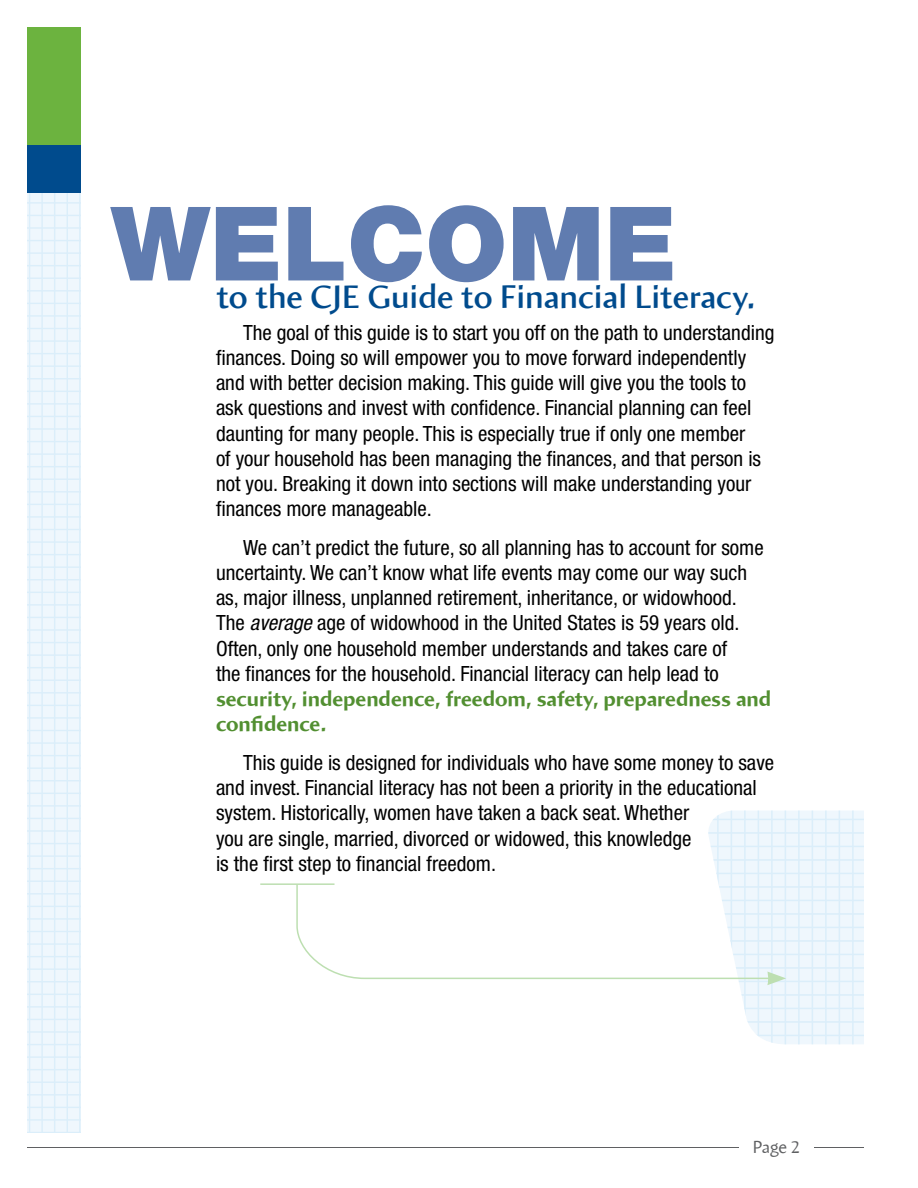
<style>
.page{position:relative;width:918px;height:1188px;background:#fff}
.page>*{position:absolute;margin:0;border:0;box-sizing:border-box;transform-origin:0 0}
.t1{font:900 102.9px "Helvetica Neue LT Std";color:#607cb0}
.t2{font:600 32.85px "Amira";color:#004b8d}
.t3{font:condensed 21px/25.2px "Helvetica Neue LT Std";color:#000}
.t4{font:700 21px/25.2px "Amira";color:#528f31}
.t5{font:18px "Amira";color:#5f6062}
.s1{font-style:italic}
</style>
<div class="page">
<hr style="left:27px;top:1147px;width:837px;height:1px;background:#5f6062">
<div style="left:739px;top:1132px;width:74px;height:28px;background:#fff"></div>
<div style="left:27px;top:27px;width:54px;height:1105px;background:#eff7fd"></div>
<hr style="left:27px;top:202px;width:54px;height:2px;background:#dbeefa">
<hr style="left:27px;top:215px;width:54px;height:1px;background:#dbeefa">
<hr style="left:27px;top:227px;width:54px;height:2px;background:#dbeefa">
<hr style="left:27px;top:240px;width:54px;height:1px;background:#dbeefa">
<hr style="left:27px;top:252px;width:54px;height:2px;background:#dbeefa">
<hr style="left:27px;top:265px;width:54px;height:1px;background:#dbeefa">
<hr style="left:27px;top:278px;width:54px;height:1px;background:#dbeefa">
<hr style="left:27px;top:290px;width:54px;height:2px;background:#dbeefa">
<hr style="left:27px;top:303px;width:54px;height:1px;background:#dbeefa">
<hr style="left:27px;top:315px;width:54px;height:2px;background:#dbeefa">
<hr style="left:27px;top:328px;width:54px;height:1px;background:#dbeefa">
<hr style="left:27px;top:340px;width:54px;height:2px;background:#dbeefa">
<hr style="left:27px;top:353px;width:54px;height:1px;background:#dbeefa">
<hr style="left:27px;top:365px;width:54px;height:2px;background:#dbeefa">
<hr style="left:27px;top:378px;width:54px;height:1px;background:#dbeefa">
<hr style="left:27px;top:391px;width:54px;height:1px;background:#dbeefa">
<hr style="left:27px;top:403px;width:54px;height:2px;background:#dbeefa">
<hr style="left:27px;top:416px;width:54px;height:1px;background:#dbeefa">
<hr style="left:27px;top:428px;width:54px;height:2px;background:#dbeefa">
<hr style="left:27px;top:441px;width:54px;height:1px;background:#dbeefa">
<hr style="left:27px;top:453px;width:54px;height:2px;background:#dbeefa">
<hr style="left:27px;top:466px;width:54px;height:1px;background:#dbeefa">
<hr style="left:27px;top:479px;width:54px;height:1px;background:#dbeefa">
<hr style="left:27px;top:491px;width:54px;height:2px;background:#dbeefa">
<hr style="left:27px;top:504px;width:54px;height:1px;background:#dbeefa">
<hr style="left:27px;top:516px;width:54px;height:2px;background:#dbeefa">
<hr style="left:27px;top:529px;width:54px;height:1px;background:#dbeefa">
<hr style="left:27px;top:541px;width:54px;height:2px;background:#dbeefa">
<hr style="left:27px;top:554px;width:54px;height:1px;background:#dbeefa">
<hr style="left:27px;top:566px;width:54px;height:2px;background:#dbeefa">
<hr style="left:27px;top:579px;width:54px;height:1px;background:#dbeefa">
<hr style="left:27px;top:592px;width:54px;height:1px;background:#dbeefa">
<hr style="left:27px;top:604px;width:54px;height:2px;background:#dbeefa">
<hr style="left:27px;top:617px;width:54px;height:1px;background:#dbeefa">
<hr style="left:27px;top:629px;width:54px;height:2px;background:#dbeefa">
<hr style="left:27px;top:642px;width:54px;height:1px;background:#dbeefa">
<hr style="left:27px;top:654px;width:54px;height:2px;background:#dbeefa">
<hr style="left:27px;top:667px;width:54px;height:1px;background:#dbeefa">
<hr style="left:27px;top:680px;width:54px;height:1px;background:#dbeefa">
<hr style="left:27px;top:692px;width:54px;height:2px;background:#dbeefa">
<hr style="left:27px;top:705px;width:54px;height:1px;background:#dbeefa">
<hr style="left:27px;top:717px;width:54px;height:2px;background:#dbeefa">
<hr style="left:27px;top:730px;width:54px;height:1px;background:#dbeefa">
<hr style="left:27px;top:742px;width:54px;height:2px;background:#dbeefa">
<hr style="left:27px;top:755px;width:54px;height:1px;background:#dbeefa">
<hr style="left:27px;top:767px;width:54px;height:2px;background:#dbeefa">
<hr style="left:27px;top:780px;width:54px;height:1px;background:#dbeefa">
<hr style="left:27px;top:793px;width:54px;height:1px;background:#dbeefa">
<hr style="left:27px;top:805px;width:54px;height:2px;background:#dbeefa">
<hr style="left:27px;top:818px;width:54px;height:1px;background:#dbeefa">
<hr style="left:27px;top:830px;width:54px;height:2px;background:#dbeefa">
<hr style="left:27px;top:843px;width:54px;height:1px;background:#dbeefa">
<hr style="left:27px;top:855px;width:54px;height:2px;background:#dbeefa">
<hr style="left:27px;top:868px;width:54px;height:1px;background:#dbeefa">
<hr style="left:27px;top:881px;width:54px;height:1px;background:#dbeefa">
<hr style="left:27px;top:893px;width:54px;height:2px;background:#dbeefa">
<hr style="left:27px;top:906px;width:54px;height:1px;background:#dbeefa">
<hr style="left:27px;top:918px;width:54px;height:2px;background:#dbeefa">
<hr style="left:27px;top:931px;width:54px;height:1px;background:#dbeefa">
<hr style="left:27px;top:943px;width:54px;height:2px;background:#dbeefa">
<hr style="left:27px;top:956px;width:54px;height:1px;background:#dbeefa">
<hr style="left:27px;top:968px;width:54px;height:2px;background:#dbeefa">
<hr style="left:27px;top:981px;width:54px;height:1px;background:#dbeefa">
<hr style="left:27px;top:994px;width:54px;height:1px;background:#dbeefa">
<hr style="left:27px;top:1006px;width:54px;height:2px;background:#dbeefa">
<hr style="left:27px;top:1019px;width:54px;height:1px;background:#dbeefa">
<hr style="left:27px;top:1031px;width:54px;height:2px;background:#dbeefa">
<hr style="left:27px;top:1044px;width:54px;height:1px;background:#dbeefa">
<hr style="left:27px;top:1056px;width:54px;height:2px;background:#dbeefa">
<hr style="left:27px;top:1069px;width:54px;height:1px;background:#dbeefa">
<hr style="left:27px;top:1082px;width:54px;height:1px;background:#dbeefa">
<hr style="left:27px;top:1094px;width:54px;height:2px;background:#dbeefa">
<hr style="left:27px;top:1107px;width:54px;height:1px;background:#dbeefa">
<hr style="left:27px;top:1119px;width:54px;height:2px;background:#dbeefa">
<hr style="left:27px;top:1132px;width:54px;height:1px;background:#dbeefa">
<hr style="left:29px;top:27px;width:1px;height:1105px;background:#dbeefa">
<hr style="left:41px;top:27px;width:2px;height:1105px;background:#dbeefa">
<hr style="left:54px;top:27px;width:1px;height:1105px;background:#dbeefa">
<hr style="left:67px;top:27px;width:1px;height:1105px;background:#dbeefa">
<hr style="left:79px;top:27px;width:2px;height:1105px;background:#dbeefa">
<div style="left:27px;top:27px;width:54px;height:118px;background:#6cb33f"></div>
<div style="left:27px;top:145px;width:54px;height:47px;background:#004b8d"></div>
<svg style="left:296px;top:885px;width:410px;height:94px"></svg>
<svg style="left:706px;top:811px;width:158px;height:233px"></svg>
<hr style="left:260px;top:883px;width:75px;height:2px;background:#bddfb1">
<h1 class="t1" style="left:111px;top:182px;width:567px">WELCOME</h1>
<h2 class="t2" style="left:216px;top:279px;width:541px">to the CJE Guide to Financial Literacy.</h2>
<p class="t3" style="left:216px;top:320px;width:560px;text-indent:27px">The goal of this guide is to start you off on the path to understanding finances. Doing so will empower you to move forward independently and with better decision making. This guide will give you the tools to ask questions and invest with confidence. Financial planning can feel daunting for many people. This is especially true if only one member<br>of your household has been managing the finances, and that person is not you. Breaking it down into sections will make understanding your finances more manageable.</p>
<p class="t3" style="left:216px;top:535px;width:549px;text-indent:27px">We can’t predict the future, so all planning has to account for some uncertainty. We can’t know what life events may come our way such as, major illness, unplanned retirement, inheritance, or widowhood.<br>The <span class="s1">average</span> age of widowhood in the United States is 59 years old.<br>Often, only one household member understands and takes care of<br>the finances for the household. Financial literacy can help lead to</p>
<p class="t4" style="left:216px;top:687px;width:557px">security, independence, freedom, safety, preparedness and confidence.</p>
<p class="t3" style="left:216px;top:750px;width:560px;text-indent:27px">This guide is designed for individuals who have some money to save and invest. Financial literacy has not been a priority in the educational system. Historically, women have taken a back seat. Whether<br>you are single, married, divorced or widowed, this knowledge<br>is the first step to financial freedom.</p>
<p class="t5" style="left:753px;top:1137px;width:49px">Page 2</p>
</div>
